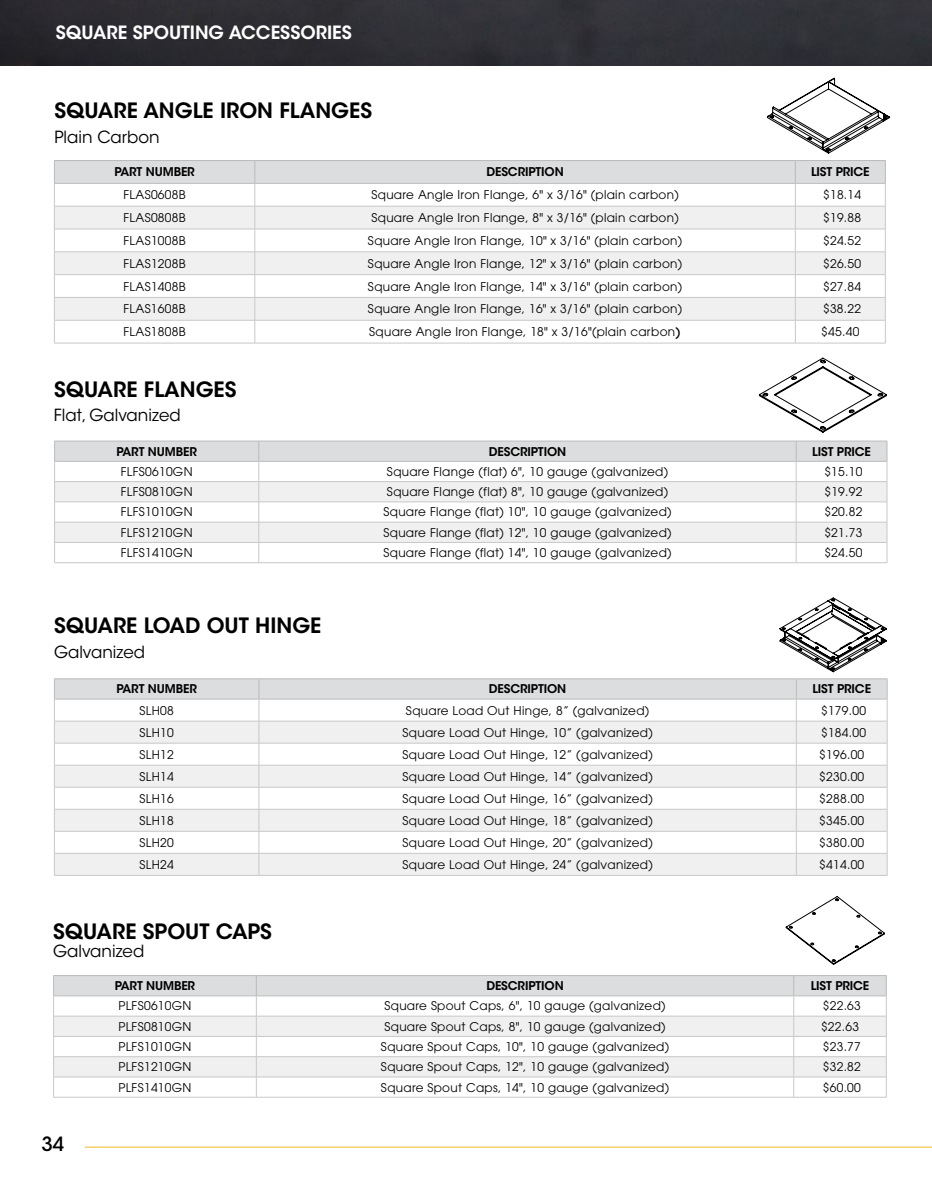
<style>
.page{position:relative;width:932px;height:1188px;background:#fff}
.page>*{position:absolute;margin:0;border:0;box-sizing:border-box;transform-origin:0 0}
.t1{font:600 21px "ITC Avant Garde Std";color:#000}
.t2{font:500 19.5px "ITC Avant Garde Std";color:#000}
.t3{font:600 18.15px "ITC Avant Garde Std";color:#fff}
.t4{font:16.65px "ITC Avant Garde Std";color:#000}
.t5{font:12px "ITC Avant Garde Pro";letter-spacing:.025em;color:#000}
.t6{font:600 12px "ITC Avant Garde Std";letter-spacing:-.01em;color:#000}
.s1{font-family:"ITC Avant Garde Std";font-weight:500}
</style>
<div class="page">
<img style="left:0;top:0;width:932px;height:66px">
<svg style="left:766px;top:78px;width:124px;height:76px"></svg>
<hr style="left:54px;top:343px;width:201px;height:1px;background:#c7c8ca">
<hr style="left:255px;top:343px;width:540px;height:1px;background:#c7c8ca">
<hr style="left:795px;top:343px;width:90px;height:1px;background:#c7c8ca">
<hr style="left:54px;top:160px;width:201px;height:1px;background:#bbb">
<hr style="left:255px;top:160px;width:540px;height:1px;background:#bbb">
<hr style="left:795px;top:160px;width:90px;height:1px;background:#bbb">
<svg style="left:54px;top:161px;width:832px;height:182px"></svg>
<hr style="left:795px;top:320px;width:90px;height:1px;background:#c7c8ca">
<svg style="left:758px;top:358px;width:128px;height:75px"></svg>
<svg style="left:54px;top:441px;width:833px;height:122px"></svg>
<hr style="left:796px;top:542px;width:91px;height:1px;background:#c7c8ca">
<hr style="left:53px;top:1097px;width:203px;height:1px;background:#c7c8ca">
<hr style="left:256px;top:1097px;width:537px;height:1px;background:#c7c8ca">
<hr style="left:793px;top:1097px;width:93px;height:1px;background:#c7c8ca">
<hr style="left:53px;top:975px;width:203px;height:1px;background:#bbb">
<hr style="left:256px;top:975px;width:537px;height:1px;background:#bbb">
<hr style="left:793px;top:975px;width:93px;height:1px;background:#bbb">
<svg style="left:53px;top:976px;width:834px;height:121px"></svg>
<hr style="left:793px;top:1077px;width:93px;height:1px;background:#c7c8ca">
<svg style="left:785px;top:896px;width:100px;height:69px"></svg>
<svg style="left:779px;top:597px;width:108px;height:75px"></svg>
<hr style="left:54px;top:678px;width:205px;height:1px;background:#bbb">
<hr style="left:259px;top:678px;width:537px;height:1px;background:#bbb">
<hr style="left:796px;top:678px;width:91px;height:1px;background:#bbb">
<hr style="left:54px;top:875px;width:205px;height:1px;background:#c7c8ca">
<hr style="left:259px;top:875px;width:537px;height:1px;background:#c7c8ca">
<svg style="left:54px;top:679px;width:833px;height:196px"></svg>
<hr style="left:796px;top:875px;width:91px;height:1px;background:#c7c8ca">
<hr style="left:85px;top:1147px;width:847px;height:1px;background:#f2b826">
<h3 class="t3" style="left:56px;top:21px;width:297px">SQUARE SPOUTING ACCESSORIES</h3>
<h1 class="t1" style="left:54px;top:97px;width:319px">SQUARE ANGLE IRON FLANGES</h1>
<h3 class="t4" style="left:54px;top:127px;width:107px">Plain Carbon</h3>
<p class="t6" style="left:114px;top:164px;width:82px">PART NUMBER</p>
<p class="t6" style="left:486px;top:164px;width:79px">DESCRIPTION</p>
<p class="t6" style="left:811px;top:164px;width:60px">LIST PRICE</p>
<p class="t5" style="left:123px;top:187px;width:64px">FLAS0608B</p>
<p class="t5" style="left:371px;top:187px;width:309px">Square Angle Iron Flange, 6" x 3/16" (plain carbon)</p>
<p class="t5" style="left:823px;top:187px;width:40px">$18.14</p>
<p class="t5" style="left:123px;top:210px;width:64px">FLAS0808B</p>
<p class="t5" style="left:371px;top:210px;width:309px">Square Angle Iron Flange, 8" x 3/16" (plain carbon)</p>
<p class="t5" style="left:823px;top:210px;width:40px">$19.88</p>
<p class="t5" style="left:123px;top:233px;width:64px">FLAS1008B</p>
<p class="t5" style="left:368px;top:233px;width:316px">Square Angle Iron Flange, 10" x 3/16" (plain carbon)</p>
<p class="t5" style="left:823px;top:233px;width:40px">$24.52</p>
<p class="t5" style="left:123px;top:256px;width:64px">FLAS1208B</p>
<p class="t5" style="left:368px;top:256px;width:316px">Square Angle Iron Flange, 12" x 3/16" (plain carbon)</p>
<p class="t5" style="left:823px;top:256px;width:40px">$26.50</p>
<p class="t5" style="left:123px;top:279px;width:64px">FLAS1408B</p>
<p class="t5" style="left:368px;top:279px;width:316px">Square Angle Iron Flange, 14" x 3/16" (plain carbon)</p>
<p class="t5" style="left:823px;top:279px;width:40px">$27.84</p>
<p class="t5" style="left:123px;top:301px;width:64px">FLAS1608B</p>
<p class="t5" style="left:368px;top:301px;width:316px">Square Angle Iron Flange, 16" x 3/16" (plain carbon)</p>
<p class="t5" style="left:823px;top:301px;width:40px">$38.22</p>
<p class="t5" style="left:123px;top:324px;width:64px">FLAS1808B</p>
<p class="t5" style="left:369px;top:324px;width:313px">Square Angle Iron Flange, 18" x 3/16"(plain carbon<span class="s1">)</span></p>
<p class="t5" style="left:821px;top:324px;width:40px">$45.40</p>
<h1 class="t1" style="left:54px;top:376px;width:184px">SQUARE FLANGES</h1>
<h3 class="t4" style="left:54px;top:405px;width:128px">Flat, Galvanized</h3>
<p class="t6" style="left:116px;top:444px;width:82px">PART NUMBER</p>
<p class="t6" style="left:489px;top:444px;width:79px">DESCRIPTION</p>
<p class="t6" style="left:812px;top:444px;width:60px">LIST PRICE</p>
<p class="t5" style="left:121px;top:464px;width:73px">FLFS0610GN</p>
<p class="t5" style="left:387px;top:464px;width:283px">Square Flange (flat) 6", 10 gauge (galvanized)</p>
<p class="t5" style="left:824px;top:464px;width:40px">$15.10</p>
<p class="t5" style="left:121px;top:484px;width:73px">FLFS0810GN</p>
<p class="t5" style="left:387px;top:484px;width:283px">Square Flange (flat) 8", 10 gauge (galvanized)</p>
<p class="t5" style="left:824px;top:484px;width:40px">$19.92</p>
<p class="t5" style="left:121px;top:505px;width:73px">FLFS1010GN</p>
<p class="t5" style="left:383px;top:505px;width:290px">Square Flange (flat) 10", 10 gauge (galvanized)</p>
<p class="t5" style="left:824px;top:505px;width:40px">$20.82</p>
<p class="t5" style="left:121px;top:525px;width:73px">FLFS1210GN</p>
<p class="t5" style="left:383px;top:525px;width:290px">Square Flange (flat) 12", 10 gauge (galvanized)</p>
<p class="t5" style="left:824px;top:525px;width:40px">$21.73</p>
<p class="t5" style="left:121px;top:545px;width:73px">FLFS1410GN</p>
<p class="t5" style="left:383px;top:545px;width:290px">Square Flange (flat) 14", 10 gauge (galvanized)</p>
<p class="t5" style="left:824px;top:545px;width:40px">$24.50</p>
<h1 class="t1" style="left:54px;top:612px;width:269px">SQUARE LOAD OUT HINGE</h1>
<h3 class="t4" style="left:54px;top:642px;width:93px">Galvanized</h3>
<p class="t6" style="left:116px;top:681px;width:82px">PART NUMBER</p>
<p class="t6" style="left:489px;top:681px;width:79px">DESCRIPTION</p>
<p class="t6" style="left:812px;top:681px;width:60px">LIST PRICE</p>
<p class="t5" style="left:139px;top:703px;width:36px">SLH08</p>
<p class="t5" style="left:406px;top:703px;width:245px">Square Load Out Hinge, 8” (galvanized)</p>
<p class="t5" style="left:821px;top:703px;width:47px">$179.00</p>
<p class="t5" style="left:139px;top:725px;width:36px">SLH10</p>
<p class="t5" style="left:402px;top:725px;width:252px">Square Load Out Hinge, 10” (galvanized)</p>
<p class="t5" style="left:821px;top:725px;width:47px">$184.00</p>
<p class="t5" style="left:139px;top:747px;width:36px">SLH12</p>
<p class="t5" style="left:402px;top:747px;width:252px">Square Load Out Hinge, 12” (galvanized)</p>
<p class="t5" style="left:819px;top:747px;width:47px">$196.00</p>
<p class="t5" style="left:139px;top:769px;width:36px">SLH14</p>
<p class="t5" style="left:402px;top:769px;width:252px">Square Load Out Hinge, 14” (galvanized)</p>
<p class="t5" style="left:819px;top:769px;width:47px">$230.00</p>
<p class="t5" style="left:139px;top:791px;width:36px">SLH16</p>
<p class="t5" style="left:402px;top:791px;width:252px">Square Load Out Hinge, 16” (galvanized)</p>
<p class="t5" style="left:819px;top:791px;width:47px">$288.00</p>
<p class="t5" style="left:139px;top:813px;width:36px">SLH18</p>
<p class="t5" style="left:402px;top:813px;width:252px">Square Load Out Hinge, 18” (galvanized)</p>
<p class="t5" style="left:819px;top:813px;width:47px">$345.00</p>
<p class="t5" style="left:139px;top:835px;width:36px">SLH20</p>
<p class="t5" style="left:402px;top:835px;width:252px">Square Load Out Hinge, 20” (galvanized)</p>
<p class="t5" style="left:819px;top:835px;width:47px">$380.00</p>
<p class="t5" style="left:139px;top:857px;width:36px">SLH24</p>
<p class="t5" style="left:402px;top:857px;width:252px">Square Load Out Hinge, 24” (galvanized)</p>
<p class="t5" style="left:819px;top:857px;width:47px">$414.00</p>
<h1 class="t1" style="left:53px;top:918px;width:220px">SQUARE SPOUT CAPS</h1>
<h3 class="t4" style="left:53px;top:941px;width:93px">Galvanized</h3>
<h2 class="t2" style="left:41px;top:1132px;width:25px">34</h2>
<p class="t6" style="left:115px;top:978px;width:82px">PART NUMBER</p>
<p class="t6" style="left:486px;top:978px;width:79px">DESCRIPTION</p>
<p class="t6" style="left:810px;top:978px;width:60px">LIST PRICE</p>
<p class="t5" style="left:118px;top:999px;width:75px">PLFS0610GN</p>
<p class="t5" style="left:384px;top:999px;width:283px">Square Spout Caps, 6", 10 gauge (galvanized)</p>
<p class="t5" style="left:822px;top:999px;width:40px">$22.63</p>
<p class="t5" style="left:118px;top:1019px;width:75px">PLFS0810GN</p>
<p class="t5" style="left:384px;top:1019px;width:283px">Square Spout Caps, 8", 10 gauge (galvanized)</p>
<p class="t5" style="left:821px;top:1019px;width:40px">$22.63</p>
<p class="t5" style="left:118px;top:1039px;width:75px">PLFS1010GN</p>
<p class="t5" style="left:381px;top:1039px;width:290px">Square Spout Caps, 10", 10 gauge (galvanized)</p>
<p class="t5" style="left:822px;top:1039px;width:40px">$23.77</p>
<p class="t5" style="left:118px;top:1059px;width:75px">PLFS1210GN</p>
<p class="t5" style="left:381px;top:1059px;width:290px">Square Spout Caps, 12", 10 gauge (galvanized)</p>
<p class="t5" style="left:822px;top:1059px;width:40px">$32.82</p>
<p class="t5" style="left:118px;top:1080px;width:75px">PLFS1410GN</p>
<p class="t5" style="left:381px;top:1080px;width:290px">Square Spout Caps, 14", 10 gauge (galvanized)</p>
<p class="t5" style="left:822px;top:1080px;width:40px">$60.00</p>
</div>
